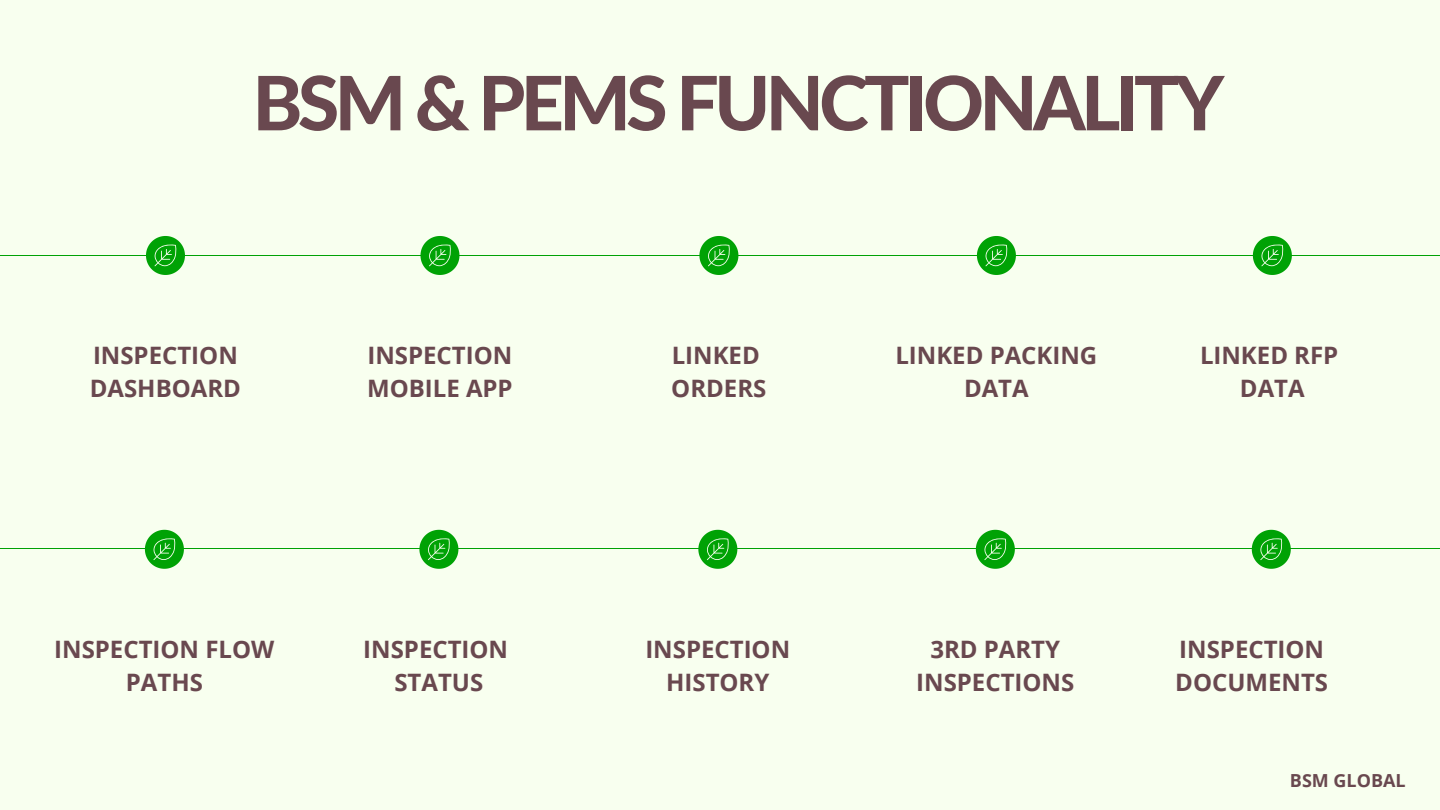
<style>
.page{position:relative;width:1440px;height:810px;background:#f8ffef}
.page>*{position:absolute;margin:0;border:0;box-sizing:border-box;transform-origin:0 0}
.t1{font:800 75px "Lato";letter-spacing:-.06em;color:#69484f}
.t2{font:700 24px/33px "Open Sans";color:#69484f;text-align:center}
.t3{font:700 18px "Open Sans";color:#69484f}
</style>
<div class="page">
<hr style="left:0;top:255px;width:1440px;height:1px;background:#00a205">
<svg style="left:146px;top:236px;width:39px;height:39px"></svg>
<svg style="left:420px;top:236px;width:39px;height:39px"></svg>
<svg style="left:699px;top:236px;width:39px;height:39px"></svg>
<svg style="left:977px;top:236px;width:39px;height:39px"></svg>
<svg style="left:1253px;top:236px;width:39px;height:39px"></svg>
<hr style="left:0;top:549px;width:1440px;height:1px;background:#00a205">
<svg style="left:145px;top:530px;width:39px;height:39px"></svg>
<svg style="left:419px;top:530px;width:39px;height:39px"></svg>
<svg style="left:698px;top:530px;width:39px;height:39px"></svg>
<svg style="left:976px;top:530px;width:39px;height:39px"></svg>
<svg style="left:1252px;top:530px;width:39px;height:39px"></svg>
<p class="t1" style="left:253px;top:56px;width:973px">BSM &amp; PEMS FUNCTIONALITY</p>
<p class="t2" style="left:90px;top:338px;width:153px;text-align:left">INSPECTION<br>DASHBOARD</p>
<p class="t2" style="left:367px;top:338px;width:147px;text-align:left">INSPECTION<br>MOBILE APP</p>
<p class="t2" style="left:672px;top:338px;width:90px">LINKED</p>
<p class="t2" style="left:671px;top:371px;width:97px">ORDERS</p>
<p class="t2" style="left:895px;top:338px;width:203px">LINKED PACKING<br>DATA</p>
<p class="t2" style="left:1200px;top:338px;width:140px">LINKED RFP</p>
<p class="t2" style="left:1240px;top:371px;width:66px">DATA</p>
<p class="t2" style="left:54px;top:632px;width:221px">INSPECTION FLOW<br>PATHS</p>
<p class="t2" style="left:363px;top:632px;width:146px">INSPECTION</p>
<p class="t2" style="left:394px;top:665px;width:90px">STATUS</p>
<p class="t2" style="left:645px;top:632px;width:146px">INSPECTION<br>HISTORY</p>
<p class="t2" style="left:916px;top:632px;width:160px">3RD PARTY<br>INSPECTIONS</p>
<p class="t2" style="left:1175px;top:632px;width:154px;text-align:left">INSPECTION<br>DOCUMENTS</p>
<p class="t3" style="left:1290px;top:767px;width:117px">BSM GLOBAL</p>
</div>
